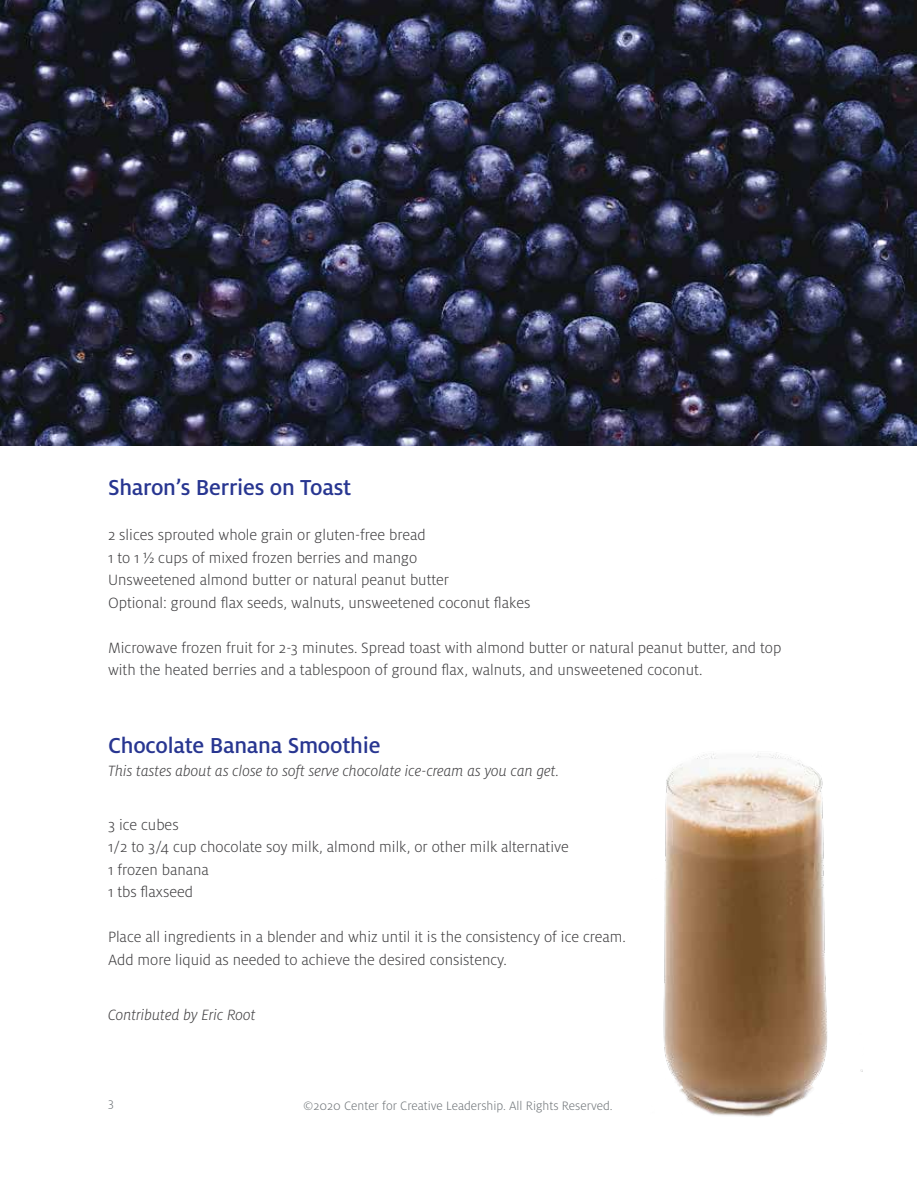
<style>
.page{position:relative;width:918px;height:1188px;background:#fff}
.page>*{position:absolute;margin:0;border:0;box-sizing:border-box;transform-origin:0 0}
.t1{font:500 24px "Milo Pro";letter-spacing:-.01em;color:#283691}
.t2{font:300 16.5px/22.5px "Milo Pro";color:#414042}
.t3{font:italic 300 16.5px "Milo Pro";color:#414042}
.t4{font:300 13.5px "Milo Pro";color:#707579}
</style>
<div class="page">
<img style="left:0;top:0;width:917px;height:446px">
<img style="left:663px;top:752px;width:200px;height:365px">
<h1 class="t1" style="left:108px;top:475px;width:245px">Sharon’s Berries on Toast</h1>
<p class="t2" style="left:108px;top:524px;width:424px">2 slices sprouted whole grain or gluten-free bread<br>1 to 1 ½ cups of mixed frozen berries and mango<br>Unsweetened almond butter or natural peanut butter<br>Optional: ground flax seeds, walnuts, unsweetened coconut flakes</p>
<p class="t2" style="left:108px;top:637px;width:675px">Microwave frozen fruit for 2-3 minutes. Spread toast with almond butter or natural peanut butter, and top with the heated berries and a tablespoon of ground flax, walnuts, and unsweetened coconut.</p>
<h1 class="t1" style="left:108px;top:733px;width:274px">Chocolate Banana Smoothie</h1>
<p class="t3" style="left:108px;top:762px;width:453px">This tastes about as close to soft serve chocolate ice-cream as you can get.</p>
<p class="t2" style="left:108px;top:814px;width:462px">3 ice cubes<br>1/2 to 3/4 cup chocolate soy milk, almond milk, or other milk alternative<br>1 frozen banana<br>1 tbs flaxseed</p>
<p class="t2" style="left:108px;top:926px;width:520px">Place all ingredients in a blender and whiz until it is the consistency of ice cream.<br>Add more liquid as needed to achieve the desired consistency.</p>
<p class="t3" style="left:108px;top:1006px;width:149px">Contributed by Eric Root</p>
<p class="t4" style="left:108px;top:1096px;width:7px">3</p>
<p class="t4" style="left:303px;top:1098px;width:311px">©2020 Center for Creative Leadership. All Rights Reserved.</p>
</div>
